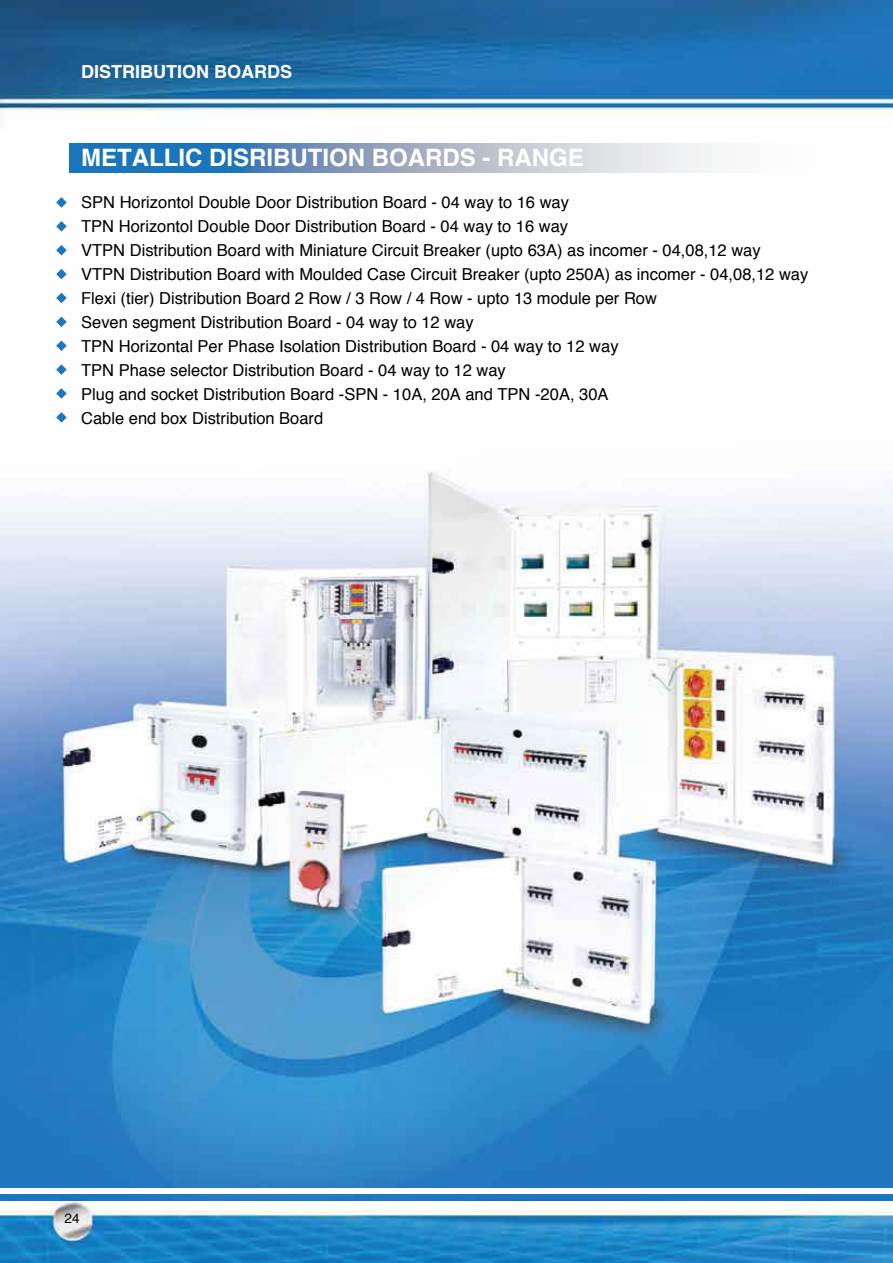
<style>
.page{position:relative;width:893px;height:1263px;background:#fff}
.page>*{position:absolute;margin:0;border:0;box-sizing:border-box;transform-origin:0 0}
.t1{font:700 24px "Helvetica";color:#fff}
.t2{font:700 18px "Helvetica";color:#fff}
.t3{font:16.5px/24px "Helvetica";color:#000}
.t4{font:13.5px "Helvetica";color:#000}
</style>
<div class="page">
<img style="left:0;top:0;width:893px;height:1263px">
<img style="left:0;top:144px;width:893px;height:1056px">
<img style="left:70px;top:144px;width:743px;height:28px">
<div style="left:0;top:1188px;width:893px;height:6px;background:#fff"></div>
<svg style="left:56px;top:197px;width:11px;height:11px"></svg>
<svg style="left:56px;top:221px;width:11px;height:11px"></svg>
<svg style="left:56px;top:245px;width:11px;height:10px"></svg>
<svg style="left:56px;top:269px;width:11px;height:10px"></svg>
<svg style="left:56px;top:293px;width:11px;height:10px"></svg>
<svg style="left:56px;top:317px;width:11px;height:10px"></svg>
<svg style="left:56px;top:340px;width:11px;height:11px"></svg>
<svg style="left:56px;top:364px;width:11px;height:11px"></svg>
<svg style="left:56px;top:388px;width:11px;height:11px"></svg>
<svg style="left:56px;top:412px;width:11px;height:11px"></svg>
<p class="t2" style="left:81px;top:57px;width:53px">DISTRIBU</p>
<p class="t2" style="left:166px;top:57px;width:128px">TION BOARDS</p>
<h1 class="t1" style="left:81px;top:138px;width:82px">METALLIC</h1>
<h1 class="t1" style="left:209px;top:138px;width:14px">DISRI</h1>
<h1 class="t1" style="left:273px;top:138px;width:260px">BUTION BOARDS - RANG</h1>
<h1 class="t1" style="left:568px;top:138px;width:18px">E</h1>
<p class="t3" style="left:81px;top:191px;width:729px">SPN Horizontol Double Door Distribution Board - 04 way to 16 way<br>TPN Horizontol Double Door Distribution Board - 04 way to 16 way<br>VTPN Distribution Board with Miniature Circuit Breaker (upto 63A) as incomer - 04,08,12 way VTPN Distribution Board with Moulded Case Circuit Breaker (upto 250A) as incomer - 04,08,12 way Flexi (tier) Distribution Board 2 Row / 3 Row / 4 Row - upto 13 module per Row<br>Seven segment Distribution Board - 04 way to 12 way<br>TPN Horizontal Per Phase Isolation Distribution Board - 04 way to 12 way<br>TPN Phase selector Distribution Board - 04 way to 12 way<br>Plug and socket Distribution Board -SPN - 10A, 20A and TPN -20A, 30A<br>Cable end box Distribution Board</p>
<p class="t4" style="left:65px;top:1207px;width:17px">24</p>
</div>
